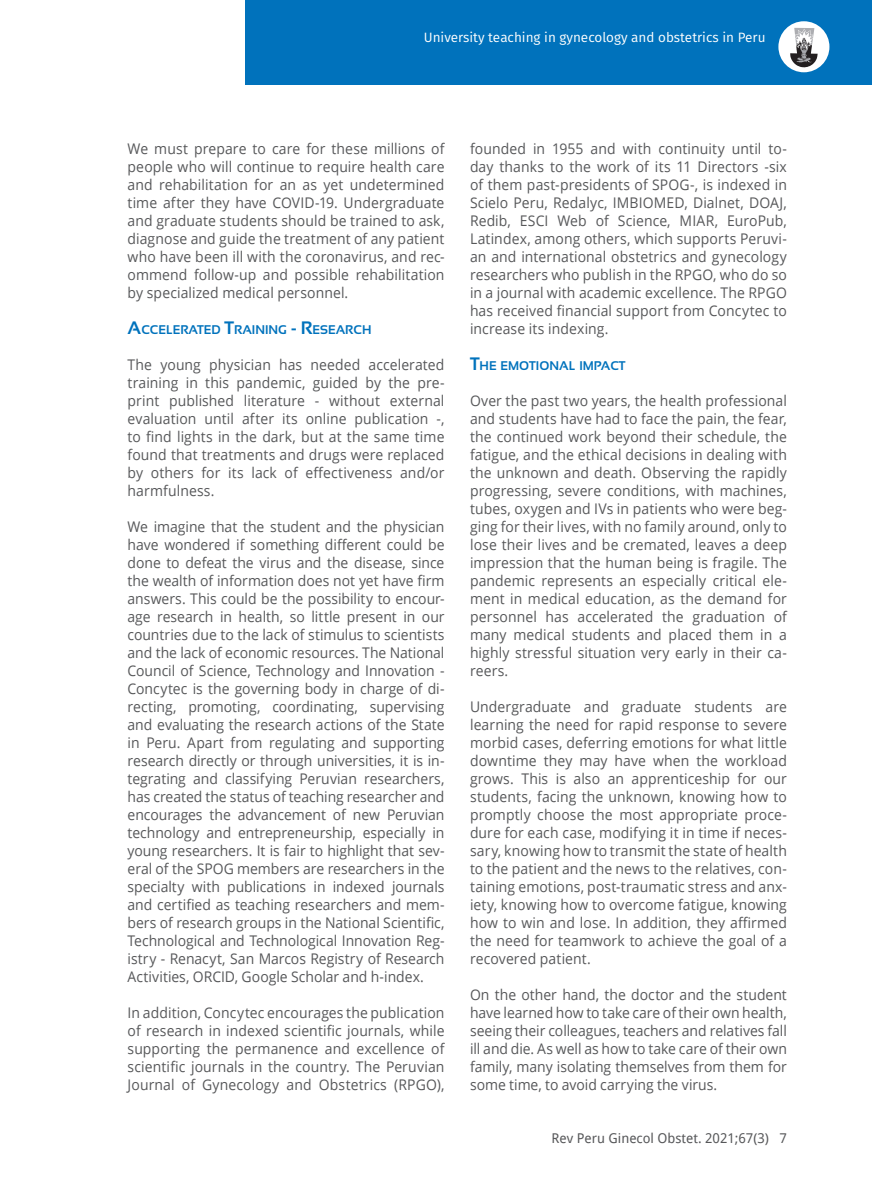
<style>
.page{position:relative;width:872px;height:1191px;background:#fff}
.page>*{position:absolute;margin:0;border:0;box-sizing:border-box;transform-origin:0 0}
.t1{font:14.7px/18px "Open Sans";letter-spacing:.005em;color:#57585a;text-align:justify;scale:.95 1}
.t2{font:13.5px "Fira Sans";color:#fff}
.t3{font:13.5px "Droid Sans";color:#57585a}
.t4{font:700 12.6px "Sansation";color:#0072bc}
.s1{font-size:18px}
</style>
<div class="page">
<div style="left:246px;top:0;width:626px;height:85px;background:#0072bc"></div>
<div style="left:778px;top:21px;width:51px;height:51px;background:#fff;border-radius:50%"></div>
<svg style="left:790px;top:28px;width:28px;height:40px"></svg>
<p class="t2" style="left:424px;top:28px;width:343px">University teaching in gynecology and obstetrics in Peru</p>
<p class="t1" style="left:128px;top:139px;width:335px">We must prepare to care for these millions of people who will continue to require health care and rehabilitation for an as yet undetermined time after they have COVID-19. Undergraduate and graduate students should be trained to ask, diagnose and guide the treatment of any patient who have been ill with the coronavirus, and rec&shy;ommend follow-up and possible rehabilitation by specialized medical personnel.</p>
<p class="t4" style="left:128px;top:323px;width:245px"><span class="s1">A</span>CCELERATED <span class="s1">T</span>RAINING <span class="s1">- R</span>ESEARCH</p>
<p class="t1" style="left:128px;top:355px;width:335px">The young physician has needed accelerated training in this pandemic, guided by the pre&shy;print published literature - without external evaluation until after its online publication -, to find lights in the dark, but at the same time found that treatments and drugs were replaced by others for its lack of effectiveness and/or harmfulness.</p>
<p class="t1" style="left:128px;top:517px;width:335px">We imagine that the student and the physician have wondered if something different could be done to defeat the virus and the disease, since the wealth of information does not yet have firm answers. This could be the possibility to encour&shy;age research in health, so little present in our countries due to the lack of stimulus to scientists and the lack of economic resources. The National Council of Science, Technology and Innovation - Concytec is the governing body in charge of di&shy;recting, promoting, coordinating, supervising and evaluating the research actions of the State in Peru. Apart from regulating and supporting research directly or through universities, it is in&shy;tegrating and classifying Peruvian researchers, has created the status of teaching researcher and encourages the advancement of new Peruvian technology and entrepreneurship, especially in young researchers. It is fair to highlight that sev&shy;eral of the SPOG members are researchers in the specialty with publications in indexed journals and certified as teaching researchers and mem&shy;bers of research groups in the National Scientific, Technological and Technological Innovation Reg&shy;istry - Renacyt, San Marcos Registry of Research Activities, ORCID, Google Scholar and h-index.</p>
<p class="t1" style="left:128px;top:1003px;width:335px">In addition, Concytec encourages the publication of research in indexed scientific journals, while supporting the permanence and excellence of scientific journals in the country. The Peruvian Journal of Gynecology and Obstetrics (RPGO),</p>
<p class="t1" style="left:470px;top:139px;width:335px">founded in 1955 and with continuity until to&shy;day thanks to the work of its 11 Directors -six of them past-presidents of SPOG-, is indexed in Scielo Peru, Redalyc, IMBIOMED, Dialnet, DOAJ, Redib, ESCI Web of Science, MIAR, EuroPub, Latindex, among others, which supports Peruvi&shy;an and international obstetrics and gynecology researchers who publish in the RPGO, who do so in a journal with academic excellence. The RPGO has received financial support from Concytec to increase its indexing.</p>
<p class="t4" style="left:470px;top:359px;width:157px"><span class="s1">T</span>HE EMOTIONAL IMPACT</p>
<p class="t1" style="left:470px;top:391px;width:335px">Over the past two years, the health professional and students have had to face the pain, the fear, the continued work beyond their schedule, the fatigue, and the ethical decisions in dealing with the unknown and death. Observing the rapidly progressing, severe conditions, with machines, tubes, oxygen and IVs in patients who were beg&shy;ging for their lives, with no family around, only to lose their lives and be cremated, leaves a deep impression that the human being is fragile. The pandemic represents an especially critical ele&shy;ment in medical education, as the demand for personnel has accelerated the graduation of many medical students and placed them in a highly stressful situation very early in their ca&shy;reers.</p>
<p class="t1" style="left:470px;top:697px;width:335px">Undergraduate and graduate students are learning the need for rapid response to severe morbid cases, deferring emotions for what little downtime they may have when the workload grows. This is also an apprenticeship for our students, facing the unknown, knowing how to promptly choose the most appropriate proce&shy;dure for each case, modifying it in time if neces&shy;sary, knowing how to transmit the state of health to the patient and the news to the relatives, con&shy;taining emotions, post-traumatic stress and anx&shy;iety, knowing how to overcome fatigue, knowing how to win and lose. In addition, they affirmed the need for teamwork to achieve the goal of a recovered patient.</p>
<p class="t1" style="left:470px;top:985px;width:335px">On the other hand, the doctor and the student have learned how to take care of their own health, seeing their colleagues, teachers and relatives fall ill and die. As well as how to take care of their own family, many isolating themselves from them for some time, to avoid carrying the virus.</p>
<p class="t3" style="left:551px;top:1128px;width:237px">Rev Peru Ginecol Obstet. 2021;67(3) 7</p>
</div>
